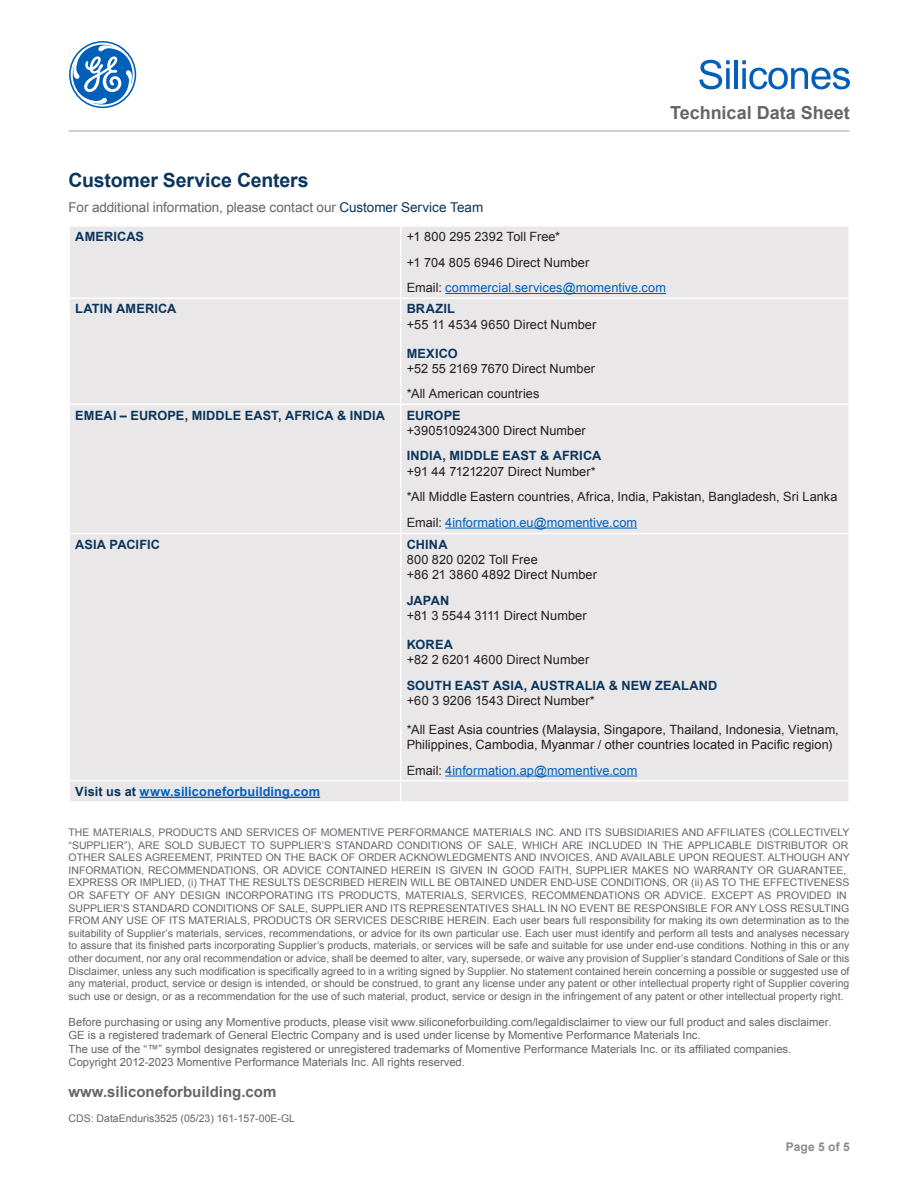
<style>
.page{position:relative;width:918px;height:1188px;background:#fff}
.page>*{position:absolute;margin:0;border:0;box-sizing:border-box;transform-origin:0 0}
.Body_Copy_Headline_B{font:700 19.5px "Arial";letter-spacing:-.01em;color:#0a355d}
.t1{font:700 18px "Arial";color:#63656a}
.Footnote{font:700 15px "Arial";color:#63656a}
.Body_Copy{font:13.5px "Arial";letter-spacing:-.005em;color:#63656a}
.Product_Story_Copy{font:12.75px/15.3px "Arial";letter-spacing:.005em;color:#231f20}
.Product_Story_Copy-2{font:700 12.75px/15.3px "Arial";letter-spacing:.01em;color:#0a355d}
.Product_Story_Copy-3{font:12.75px "Arial";letter-spacing:.005em;color:#005fb9}
.Product_Story_Copy-4{font:700 12.75px "Arial";letter-spacing:.01em;color:#005fb9}
.t2{font:700 12px "Arial";letter-spacing:.015em;color:#898a8d}
.Footnote-2{font:11.25px/13.5px "Arial";color:#63656a}
.Footnote-3{font:10.5px/12.6px "Arial";color:#63656a}
.s1{color:#0a355d}
.s2{color:#231f20}
.s3{font-weight:700;color:#0a355d}
.s4{font-weight:400;color:#231f20}
</style>
<div class="page">
<svg style="left:69px;top:41px;width:67px;height:67px"></svg>
<svg style="left:699px;top:60px;width:31px;height:29px"></svg>
<svg style="left:726px;top:68px;width:4px;height:21px"></svg>
<hr style="left:734px;top:60px;width:4px;height:29px;background:#005fb9">
<svg style="left:742px;top:60px;width:108px;height:29px"></svg>
<hr style="left:69px;top:130px;width:780px;height:2px;background:#c2c0c2">
<div style="left:70px;top:227px;width:778px;height:574px;background:#eae7e8"></div>
<hr style="left:400px;top:227px;width:1px;height:70px;background:#fff">
<hr style="left:69px;top:297px;width:332px;height:2px;background:#fff">
<hr style="left:401px;top:297px;width:449px;height:2px;background:#fff">
<hr style="left:400px;top:299px;width:1px;height:105px;background:#fff">
<hr style="left:69px;top:404px;width:332px;height:1px;background:#fff">
<hr style="left:401px;top:404px;width:449px;height:1px;background:#fff">
<hr style="left:400px;top:405px;width:1px;height:128px;background:#fff">
<hr style="left:69px;top:533px;width:332px;height:1px;background:#fff">
<hr style="left:401px;top:533px;width:449px;height:1px;background:#fff">
<hr style="left:400px;top:534px;width:1px;height:246px;background:#fff">
<hr style="left:69px;top:780px;width:332px;height:1px;background:#fff">
<hr style="left:401px;top:780px;width:449px;height:1px;background:#fff">
<svg style="left:400px;top:781px;width:1px;height:20px"></svg>
<hr style="left:445px;top:293px;width:221px;height:1px;background:#005fb9">
<hr style="left:445px;top:528px;width:192px;height:1px;background:#005fb9">
<hr style="left:445px;top:776px;width:192px;height:1px;background:#005fb9">
<hr style="left:140px;top:797px;width:180px;height:1px;background:#005fb9">
<h2 class="t1" style="left:670px;top:101px;width:181px">Technical Data Sheet</h2>
<p class="Body_Copy_Headline_B" style="left:69px;top:167px;width:242px">Customer Service Centers</p>
<p class="Body_Copy" style="left:69px;top:199px;width:416px">For additional information, please contact our <span class="s1">Customer Service Team</span></p>
<p class="Product_Story_Copy-2" style="left:75px;top:229px;width:70px">AMERICAS</p>
<p class="Product_Story_Copy" style="left:407px;top:229px;width:155px">+1 800 295 2392 Toll Free*</p>
<p class="Product_Story_Copy" style="left:407px;top:255px;width:184px">+1 704 805 6946 Direct Number</p>
<p class="Product_Story_Copy-3" style="left:407px;top:279px;width:261px"><span class="s2">Email:</span> commercial.services@momentive.com</p>
<p class="Product_Story_Copy-2" style="left:75px;top:302px;width:103px">LATIN AMERICA</p>
<p class="Product_Story_Copy" style="left:407px;top:301px;width:191px"><span class="s3">BRAZIL<br></span>+55 11 4534 9650 Direct Number</p>
<p class="Product_Story_Copy" style="left:407px;top:346px;width:190px"><span class="s3">MEXICO<br></span>+52 55 2169 7670 Direct Number</p>
<p class="Product_Story_Copy" style="left:407px;top:386px;width:134px">*All American countries</p>
<p class="Product_Story_Copy-2" style="left:75px;top:408px;width:311px">EMEAI – EUROPE, MIDDLE EAST, AFRICA &amp; INDIA</p>
<p class="Product_Story_Copy" style="left:407px;top:408px;width:181px"><span class="s3">EUROPE<br></span>+390510924300 Direct Number</p>
<p class="Product_Story_Copy" style="left:407px;top:448px;width:196px"><span class="s3">INDIA, MIDDLE EAST &amp; AFRICA </span>+91 44 71212207 Direct Number*</p>
<p class="Product_Story_Copy" style="left:407px;top:489px;width:432px">*All Middle Eastern countries, Africa, India, Pakistan, Bangladesh, Sri Lanka</p>
<p class="Product_Story_Copy-3" style="left:407px;top:514px;width:232px"><span class="s2">Email:</span> 4information.eu@momentive.com</p>
<p class="Product_Story_Copy-2" style="left:75px;top:537px;width:86px">ASIA PACIFIC</p>
<p class="Product_Story_Copy" style="left:407px;top:537px;width:192px"><span class="s3">CHINA<br></span>800 820 0202 Toll Free<br>+86 21 3860 4892 Direct Number</p>
<p class="Product_Story_Copy" style="left:407px;top:593px;width:181px"><span class="s3">JAPAN<br></span>+81 3 5544 3111 Direct Number</p>
<p class="Product_Story_Copy" style="left:407px;top:637px;width:184px"><span class="s3">KOREA<br></span>+82 2 6201 4600 Direct Number</p>
<p class="Product_Story_Copy-2" style="left:407px;top:678px;width:312px">SOUTH EAST ASIA, AUSTRALIA &amp; NEW ZEALAND <span class="s4">+60 3 9206 1543 Direct Number*</span></p>
<p class="Product_Story_Copy" style="left:407px;top:722px;width:434px">*All East Asia countries (Malaysia, Singapore, Thailand, Indonesia, Vietnam,<br>Philippines, Cambodia, Myanmar / other countries located in Pacific region)</p>
<p class="Product_Story_Copy-3" style="left:407px;top:762px;width:232px"><span class="s2">Email:</span> 4information.ap@momentive.com</p>
<p class="Product_Story_Copy-4" style="left:75px;top:783px;width:246px"><span class="s1">Visit us at</span> www.siliconeforbuilding.com</p>
<p class="Footnote-3" style="left:69px;top:826px;width:783px">THE MATERIALS, PRODUCTS AND SERVICES OF MOMENTIVE PERFORMANCE MATERIALS INC. AND ITS SUBSIDIARIES AND AFFILIATES (COLLECTIVELY “SUPPLIER”), ARE SOLD SUBJECT TO SUPPLIER’S STANDARD CONDITIONS OF SALE, WHICH ARE INCLUDED IN THE APPLICABLE DISTRIBUTOR OR OTHER SALES AGREEMENT, PRINTED ON THE BACK OF ORDER ACKNOWLEDGMENTS AND INVOICES, AND AVAILABLE UPON REQUEST. ALTHOUGH ANY INFORMATION, RECOMMENDATIONS, OR ADVICE CONTAINED HEREIN IS GIVEN IN GOOD FAITH, SUPPLIER MAKES NO WARRANTY OR GUARANTEE, EXPRESS OR IMPLIED, (i) THAT THE RESULTS DESCRIBED HEREIN WILL BE OBTAINED UNDER END-USE CONDITIONS, OR (ii) AS TO THE EFFECTIVENESS OR SAFETY OF ANY DESIGN INCORPORATING ITS PRODUCTS, MATERIALS, SERVICES, RECOMMENDATIONS OR ADVICE. EXCEPT AS PROVIDED IN SUPPLIER’S STANDARD CONDITIONS OF SALE, SUPPLIER AND ITS REPRESENTATIVES SHALL IN NO EVENT BE RESPONSIBLE FOR ANY LOSS RESULTING FROM ANY USE OF ITS MATERIALS, PRODUCTS OR SERVICES DESCRIBE HEREIN. Each user bears full responsibility for making its own determination as to the suitability of Supplier’s materials, services, recommendations, or advice for its own particular use. Each user must identify and perform all tests and analyses necessary to assure that its finished parts incorporating Supplier’s products, materials, or services will be safe and suitable for use under end-use conditions. Nothing in this or any other document, nor any oral recommendation or advice, shall be deemed to alter, vary, supersede, or waive any provision of Supplier’s standard Conditions of Sale or this Disclaimer, unless any such modification is specifically agreed to in a writing signed by Supplier. No statement contained herein concerning a possible or suggested use of any material, product, service or design is intended, or should be construed, to grant any license under any patent or other intellectual property right of Supplier covering such use or design, or as a recommendation for the use of such material, product, service or design in the infringement of any patent or other intellectual property right.</p>
<p class="Footnote-2" style="left:69px;top:1015px;width:765px">Before purchasing or using any Momentive products, please visit www.siliconeforbuilding.com/legaldisclaimer to view our full product and sales disclaimer.<br>GE is a registered trademark of General Electric Company and is used under license by Momentive Performance Materials Inc.<br>The use of the “™” symbol designates registered or unregistered trademarks of Momentive Performance Materials Inc. or its affiliated companies.<br>Copyright 2012-2023 Momentive Performance Materials Inc. All rights reserved.</p>
<p class="Footnote" style="left:69px;top:1082px;width:209px">www.siliconeforbuilding.com</p>
<p class="Footnote-3" style="left:69px;top:1112px;width:228px">CDS: DataEnduris3525 (05/23) 161-157-00E-GL</p>
<p class="t2" style="left:786px;top:1139px;width:66px">Page 5 of 5</p>
</div>
